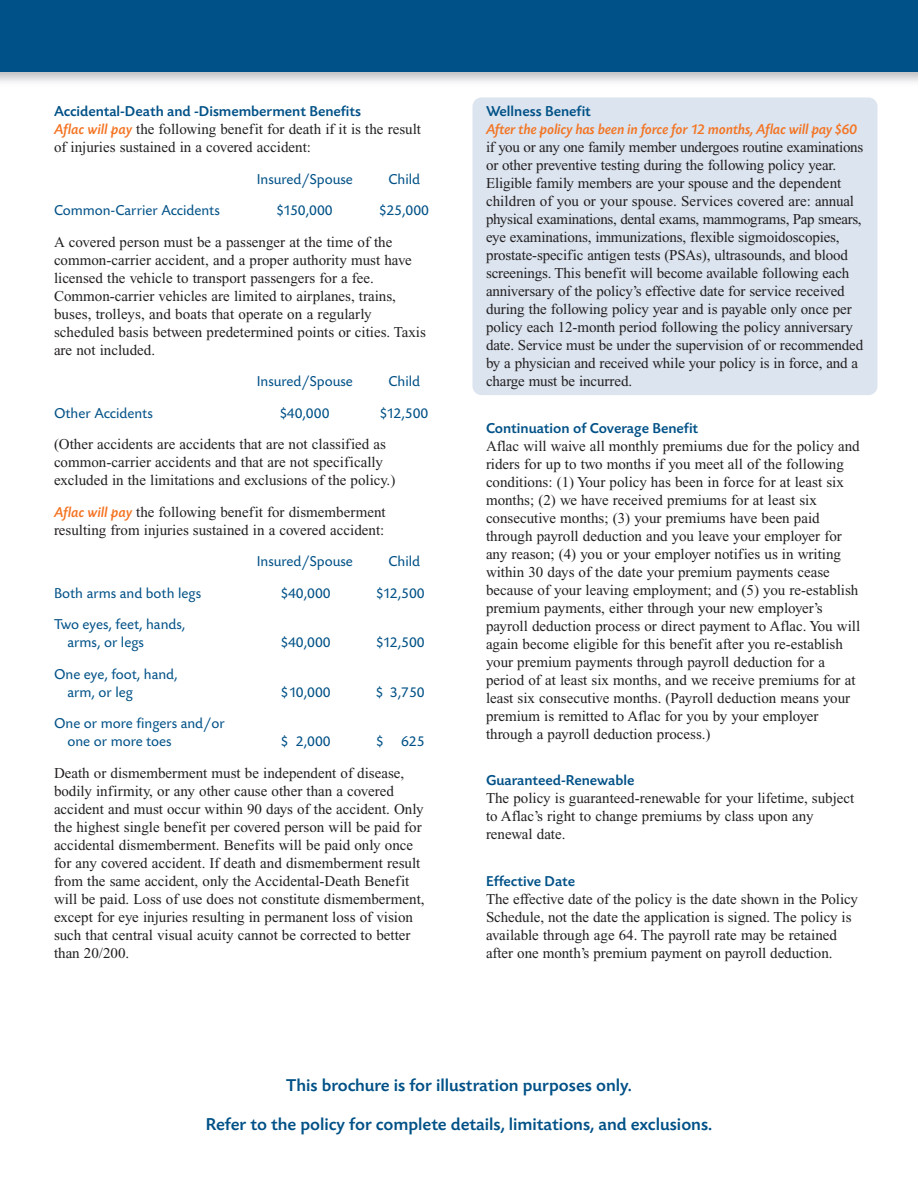
<style>
.page{position:relative;width:918px;height:1188px;background:#fff}
.page>*{position:absolute;margin:0;border:0;box-sizing:border-box;transform-origin:0 0}
.t1{font:500 18px/38.1px "Aflac Today SB";color:#005187;text-align:center}
.t2{font:15px/18px "Times";color:#231f20}
.t3{font:15px/18px "Aflac Today SB";color:#005187}
.t4{font:500 15px "Aflac Today SB";color:#005187}
.t5{font:italic 500 15px "Aflac Today SB";letter-spacing:-.01em;color:#f47321}
.s1{font-family:"Aflac Today SB";font-weight:500;font-style:italic;color:#f47321}
</style>
<div class="page">
<svg style="left:0;top:0;width:918px;height:99px;fill:#005187"></svg>
<div style="left:472px;top:98px;width:406px;height:297px;background:#dbe4ef;border-radius:9px"></div>
<p class="t4" style="left:54px;top:106px;width:309px">Accidental-Death and -Dismemberment Benefits</p>
<p class="t2" style="left:54px;top:122px;width:369px"><span class="s1">Aflac will pay</span> the following benefit for death if it is the result of injuries sustained in a covered accident:</p>
<p class="t3" style="left:257px;top:172px;width:98px">Insured/Spouse</p>
<p class="t3" style="left:389px;top:172px;width:33px">Child</p>
<p class="t3" style="left:54px;top:203px;width:167px">Common-Carrier Accidents</p>
<p class="t3" style="left:277px;top:203px;width:57px">$150,000</p>
<p class="t3" style="left:380px;top:203px;width:51px">$25,000</p>
<p class="t2" style="left:54px;top:234px;width:373px">A covered person must be a passenger at the time of the common-carrier accident, and a proper authority must have licensed the vehicle to transport passengers for a fee.<br>Common-carrier vehicles are limited to airplanes, trains, buses, trolleys, and boats that operate on a regularly scheduled basis between predetermined points or cities. Taxis are not included.</p>
<p class="t3" style="left:257px;top:374px;width:98px">Insured/Spouse</p>
<p class="t3" style="left:389px;top:374px;width:33px">Child</p>
<p class="t3" style="left:54px;top:406px;width:100px">Other Accidents</p>
<p class="t3" style="left:280px;top:406px;width:51px">$40,000</p>
<p class="t3" style="left:380px;top:406px;width:50px">$12,500</p>
<p class="t2" style="left:54px;top:437px;width:343px">(Other accidents are accidents that are not classified as common-carrier accidents and that are not specifically excluded in the limitations and exclusions of the policy.)</p>
<p class="t2" style="left:54px;top:504px;width:333px"><span class="s1">Aflac will pay</span> the following benefit for dismemberment resulting from injuries sustained in a covered accident:</p>
<p class="t3" style="left:257px;top:554px;width:98px">Insured/Spouse</p>
<p class="t3" style="left:389px;top:554px;width:33px">Child</p>
<p class="t3" style="left:54px;top:586px;width:149px">Both arms and both legs</p>
<p class="t3" style="left:281px;top:586px;width:51px">$40,000</p>
<p class="t3" style="left:376px;top:586px;width:50px">$12,500</p>
<p class="t3" style="left:68px;top:617px;width:119px;text-indent:-14px">Two eyes, feet, hands, arms, or legs</p>
<p class="t3" style="left:281px;top:635px;width:51px">$40,000</p>
<p class="t3" style="left:376px;top:635px;width:50px">$12,500</p>
<p class="t3" style="left:68px;top:667px;width:112px;text-indent:-14px">One eye, foot, hand, arm, or leg</p>
<p class="t3" style="left:281px;top:685px;width:51px">$10,000</p>
<p class="t3" style="left:376px;top:685px;width:50px">$ 3,750</p>
<p class="t3" style="left:68px;top:716px;width:159px;text-indent:-14px">One or more fingers and/or one or more toes</p>
<p class="t3" style="left:281px;top:734px;width:51px">$ 2,000</p>
<p class="t3" style="left:376px;top:734px;width:50px">$ 625</p>
<p class="t2" style="left:54px;top:765px;width:372px">Death or dismemberment must be independent of disease, bodily infirmity, or any other cause other than a covered accident and must occur within 90 days of the accident. Only the highest single benefit per covered person will be paid for accidental dismemberment. Benefits will be paid only once for any covered accident. If death and dismemberment result from the same accident, only the Accidental-Death Benefit will be paid. Loss of use does not constitute dismemberment, except for eye injuries resulting in permanent loss of vision such that central visual acuity cannot be corrected to better than 20/200.</p>
<p class="t4" style="left:486px;top:106px;width:106px">Wellness Benefit</p>
<p class="t5" style="left:486px;top:124px;width:373px">After the policy has been in force for 12 months, Aflac will pay $60</p>
<p class="t2" style="left:486px;top:140px;width:379px">if you or any one family member undergoes routine examinations or other preventive testing during the following policy year.<br>Eligible family members are your spouse and the dependent children of you or your spouse. Services covered are: annual physical examinations, dental exams, mammograms, Pap smears, eye examinations, immunizations, flexible sigmoidoscopies, prostate-specific antigen tests (PSAs), ultrasounds, and blood screenings. This benefit will become available following each anniversary of the policy’s effective date for service received during the following policy year and is payable only once per policy each 12-month period following the policy anniversary date. Service must be under the supervision of or recommended by a physician and received while your policy is in force, and a charge must be incurred.</p>
<p class="t4" style="left:486px;top:422px;width:214px">Continuation of Coverage Benefit</p>
<p class="t2" style="left:486px;top:438px;width:376px">Aflac will waive all monthly premiums due for the policy and riders for up to two months if you meet all of the following conditions: (1) Your policy has been in force for at least six months; (2) we have received premiums for at least six consecutive months; (3) your premiums have been paid through payroll deduction and you leave your employer for any reason; (4) you or your employer notifies us in writing within 30 days of the date your premium payments cease because of your leaving employment; and (5) you re-establish premium payments, either through your new employer’s payroll deduction process or direct payment to Aflac. You will again become eligible for this benefit after you re-establish your premium payments through payroll deduction for a period of at least six months, and we receive premiums for at least six consecutive months. (Payroll deduction means your premium is remitted to Aflac for you by your employer through a payroll deduction process.)</p>
<p class="t4" style="left:486px;top:775px;width:150px">Guaranteed-Renewable</p>
<p class="t2" style="left:486px;top:791px;width:370px">The policy is guaranteed-renewable for your lifetime, subject to Aflac’s right to change premiums by class upon any renewal date.</p>
<p class="t4" style="left:486px;top:875px;width:91px">Effective Date</p>
<p class="t2" style="left:486px;top:891px;width:374px">The effective date of the policy is the date shown in the Policy Schedule, not the date the application is signed. The policy is available through age 64. The payroll rate may be retained after one month’s premium payment on payroll deduction.</p>
<p class="t1" style="left:206px;top:1068px;width:508px">This brochure is for illustration purposes only.<br>Refer to the policy for complete details, limitations, and exclusions.</p>
</div>
